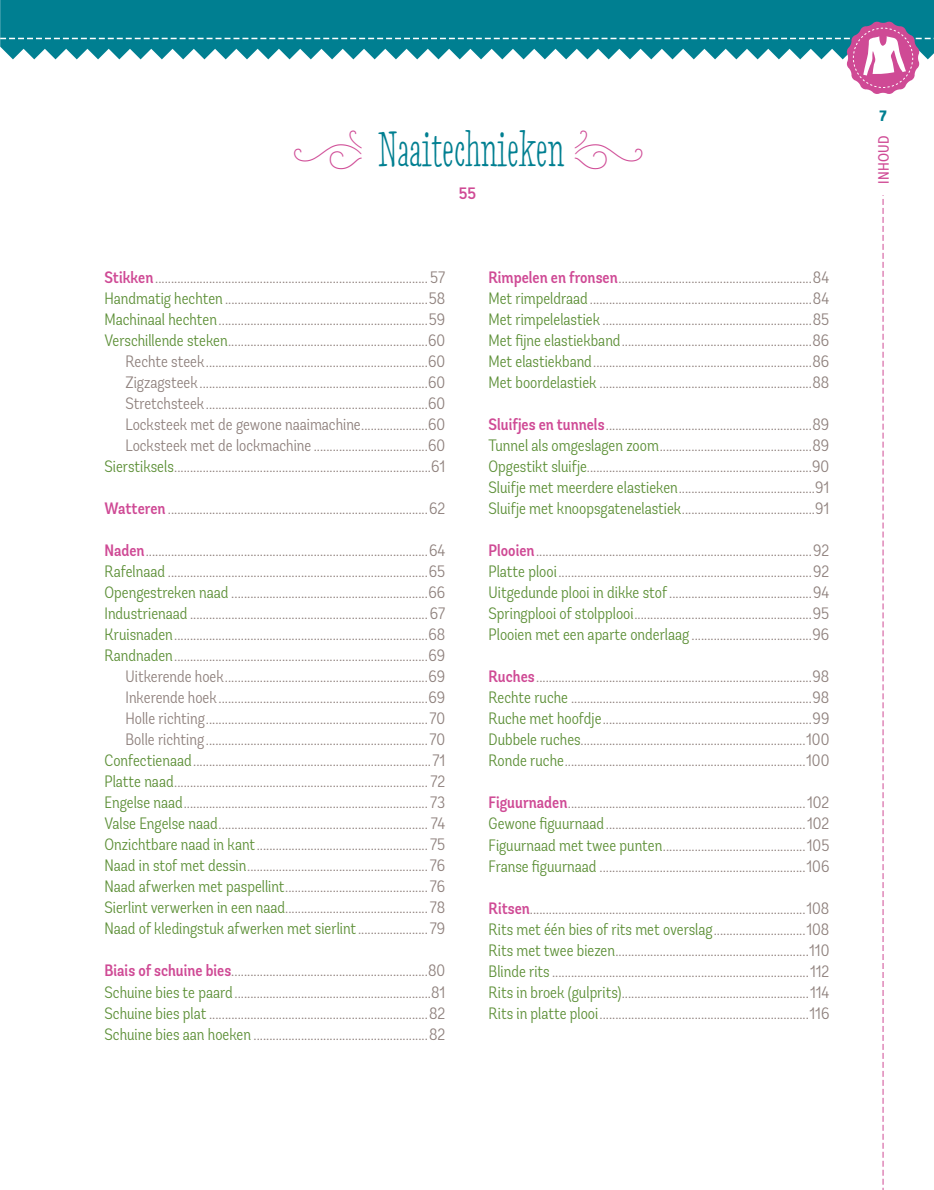
<style>
.page{position:relative;width:934px;height:1190px;background:#fff}
.page>*{position:absolute;margin:0;border:0;box-sizing:border-box;transform-origin:0 0}
.t1{font:48px "Love Potion No 10";color:#007f91}
.t2{font:300 condensed 16.5px/21px "Andes";color:#8e807c;text-align:justify}
.t3{font:500 condensed 16.5px "Andes";color:#cf4a95}
.t4{font:15px "Andes Condensed";letter-spacing:.005em;color:#cf4a95}
.t5{font:800 condensed 15px "Andes";color:#007f91}
.s1{font-weight:500;color:#cf4a95}
.s2{color:#5c8f36}
</style>
<div class="page">
<svg style="left:882px;top:195px;width:1px;height:994px"></svg>
<div style="left:0;top:0;width:933px;height:22px;background:#007f91"></div>
<svg style="left:0;top:22px;width:933px;height:72px"></svg>
<div style="left:852px;top:28px;width:60px;height:60px;border:1px dashed #fff;border-radius:50%"></div>
<h1 class="t1" style="left:378px;top:121px;width:188px">Naaitechnieken</h1>
<p class="t3" style="left:459px;top:183px;width:19px">55</p>
<p class="t2" style="left:104px;top:267px;width:342px;text-align:right"><span class="s1">Stikken</span>...................................................................................... 57<br><span class="s2">Handmatig hechten</span> ................................................................58<br><span class="s2">Machinaal hechten</span>..................................................................59<br><span class="s2">Verschillende steken</span>...............................................................60<br>Rechte steek......................................................................60<br>Zigzagsteek........................................................................60<br>Stretchsteek......................................................................60<br>Locksteek met de gewone naaimachine.....................60<br>Locksteek met de lockmachine ....................................60<br><span class="s2">Sierstiksels</span>.................................................................................61</p>
<p class="t2" style="left:104px;top:498px;width:342px"><span class="s1">Watteren</span> ..................................................................................62</p>
<p class="t2" style="left:104px;top:540px;width:342px;text-align:right"><span class="s1">Naden</span>.........................................................................................64<br><span class="s2">Rafelnaad</span> ..................................................................................65<br><span class="s2">Opengestreken naad</span> ..............................................................66<br><span class="s2">Industrienaad</span> ...........................................................................67<br><span class="s2">Kruisnaden</span>................................................................................68<br><span class="s2">Randnaden</span>................................................................................69<br>Uitkerende hoek................................................................69<br>Inkerende hoek..................................................................69<br>Holle richting......................................................................70<br>Bolle richting......................................................................70<br><span class="s2">Confectienaad</span>...........................................................................71<br><span class="s2">Platte naad</span>................................................................................ 72<br><span class="s2">Engelse naad</span>............................................................................. 73<br><span class="s2">Valse Engelse naad</span>.................................................................. 74<br><span class="s2">Onzichtbare naad in kant</span>...................................................... 75<br><span class="s2">Naad in stof met dessin</span>......................................................... 76<br><span class="s2">Naad afwerken met paspellint</span>............................................. 76<br><span class="s2">Sierlint verwerken in een naad</span>............................................. 78<br><span class="s2">Naad of kledingstuk afwerken met sierlint</span>...................... 79</p>
<p class="t2" style="left:104px;top:960px;width:342px"><span class="s1">Biais of schuine bies</span>..............................................................80<br><span class="s2">Schuine bies te paard</span>..............................................................81<br><span class="s2">Schuine bies plat</span> .....................................................................82<br><span class="s2">Schuine bies aan hoeken</span> .......................................................82</p>
<p class="t2" style="left:488px;top:267px;width:342px"><span class="s1">Rimpelen en fronsen</span>.............................................................84<br><span class="s2">Met rimpeldraad</span> ......................................................................84<br><span class="s2">Met rimpelelastiek</span> ..................................................................85<br><span class="s2">Met fijne elastiekband</span>............................................................86<br><span class="s2">Met elastiekband</span>.....................................................................86<br><span class="s2">Met boordelastiek</span> ...................................................................88</p>
<p class="t2" style="left:488px;top:414px;width:342px"><span class="s1">Sluifjes en tunnels</span>.................................................................89<br><span class="s2">Tunnel als omgeslagen zoom</span>................................................89<br><span class="s2">Opgestikt sluifje</span>.......................................................................90<br><span class="s2">Sluifje met meerdere elastieken</span>...........................................91<br><span class="s2">Sluifje met knoopsgatenelastiek</span>..........................................91</p>
<p class="t2" style="left:488px;top:540px;width:342px"><span class="s1">Plooien</span>.......................................................................................92<br><span class="s2">Platte plooi</span>................................................................................92<br><span class="s2">Uitgedunde plooi in dikke stof</span>.............................................94<br><span class="s2">Springplooi of stolpplooi</span>........................................................95<br><span class="s2">Plooien met een aparte onderlaag</span> ......................................96</p>
<p class="t2" style="left:488px;top:666px;width:342px"><span class="s1">Ruches</span>.......................................................................................98<br><span class="s2">Rechte ruche</span> ............................................................................98<br><span class="s2">Ruche met hoofdje</span>..................................................................99<br><span class="s2">Dubbele ruches</span>.......................................................................100<br><span class="s2">Ronde ruche</span>............................................................................100</p>
<p class="t2" style="left:488px;top:792px;width:342px"><span class="s1">Figuurnaden</span>...........................................................................102<br><span class="s2">Gewone figuurnaad</span>...............................................................102<br><span class="s2">Figuurnaad met twee punten</span>.............................................105<br><span class="s2">Franse figuurnaad</span> .................................................................106</p>
<p class="t2" style="left:488px;top:897px;width:342px"><span class="s1">Ritsen</span>.......................................................................................108<br><span class="s2">Rits met één bies of rits met overslag</span>.............................108<br><span class="s2">Rits met twee biezen</span>.............................................................110<br><span class="s2">Blinde rits</span>.................................................................................112<br><span class="s2">Rits in broek (gulprits)</span>...........................................................114<br><span class="s2">Rits in platte plooi</span>..................................................................116</p>
<p class="t5" style="left:879px;top:106px;width:9px">7</p>
<p class="t4" style="left:874px;top:183px;width:49px;rotate:-90deg">INHOUD</p>
</div>
